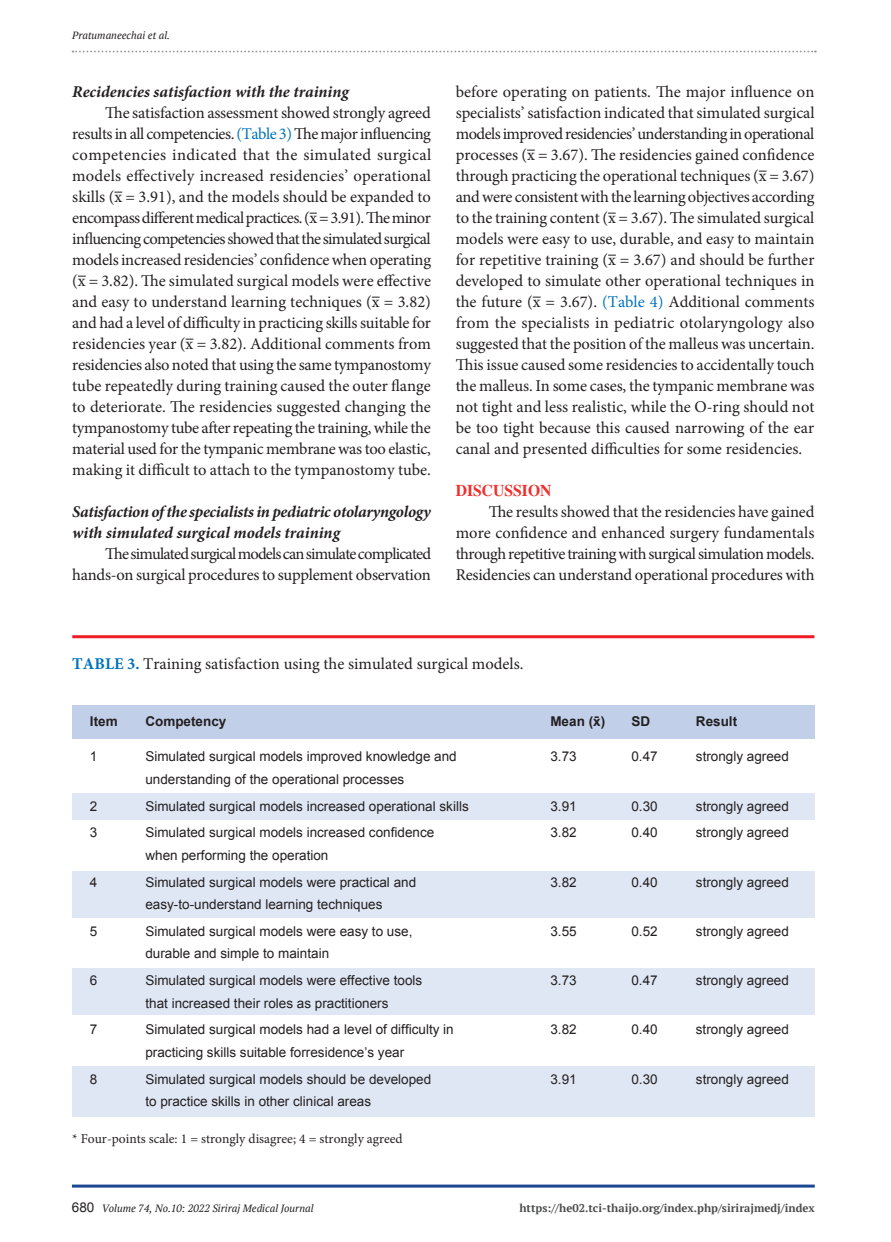
<style>
.page{position:relative;width:891px;height:1242px;background:#fff}
.page>*{position:absolute;margin:0;border:0;box-sizing:border-box;transform-origin:0 0}
.t1{font:16.5px/21px "Minion Pro";letter-spacing:-.015em;color:#231f20;text-align:justify}
.t2{font:italic 700 16.5px/21px "Minion Pro";color:#231f20}
.t3{font:700 16.5px "Times";color:#ee302d;scale:.95 1}
.t4{font:13.5px "Arial";color:#231f20}
.t5{font:13.5px "Minion Pro";color:#231f20}
.t6{font:700 13.5px "Arial";color:#231f20}
.t7{font:700 11.25px "PT Serif";color:#4b4c4d}
.t8{font:italic 10.5px "PT Serif";color:#231f20}
.s1{color:#0073bc}
.s2{font-weight:700;color:#0073bc}
.s3{font-family:"Arial";font-style:normal;font-size:13.5px}
</style>
<div class="page">
<svg style="left:72px;top:51px;width:744px;height:1px"></svg>
<hr style="left:72px;top:1185px;width:743px;height:3px;background:#1b4691">
<div style="left:72px;top:793px;width:742px;height:27px;background:#dfe7f4"></div>
<div style="left:72px;top:871px;width:742px;height:46px;background:#dfe7f4"></div>
<div style="left:72px;top:969px;width:742px;height:46px;background:#dfe7f4"></div>
<div style="left:72px;top:1067px;width:742px;height:50px;background:#dfe7f4"></div>
<div style="left:72px;top:705px;width:742px;height:33px;background:#c1cfe9"></div>
<hr style="left:72px;top:635px;width:742px;height:3px;background:#ee1d23">
<p class="t8" style="left:72px;top:29px;width:99px">Pratumaneechai et al.</p>
<p class="t2" style="left:72px;top:81px;width:278px">Recidencies satisfaction with the training</p>
<p class="t1" style="left:72px;top:102px;width:360px;text-indent:33px">The satisfaction assessment showed strongly agreed results in all competencies. <span class="s1">(Table 3)</span> The major influencing competencies indicated that the simulated surgical models effectively increased residencies’ operational skills (x = 3.91), and the models should be expanded to encompass different medical practices. (x = 3.91). The minor influencing competencies showed that the simulated surgical models increased residencies’ confidence when operating (x = 3.82). The simulated surgical models were effective and easy to understand learning techniques (x = 3.82) and had a level of difficulty in practicing skills suitable for residencies year (x = 3.82). Additional comments from residencies also noted that using the same tympanostomy tube repeatedly during training caused the outer flange to deteriorate. The residencies suggested changing the tympanostomy tube after repeating the training, while the material used for the tympanic membrane was too elastic, making it difficult to attach to the tympanostomy tube.</p>
<p class="t2" style="left:72px;top:501px;width:360px">Satisfaction of the specialists in pediatric otolaryngology with simulated surgical models training</p>
<p class="t1" style="left:72px;top:543px;width:360px;text-align:right">The simulated surgical models can simulate complicated hands-on surgical procedures to supplement observation</p>
<p class="t1" style="left:456px;top:81px;width:360px">before operating on patients. The major influence on specialists’ satisfaction indicated that simulated surgical models improved residencies’ understanding in operational processes (x = 3.67). The residencies gained confidence through practicing the operational techniques (x = 3.67) and were consistent with the learning objectives according to the training content (x = 3.67). The simulated surgical models were easy to use, durable, and easy to maintain for repetitive training (x = 3.67) and should be further developed to simulate other operational techniques in the future (x = 3.67). <span class="s1">(Table 4)</span> Additional comments from the specialists in pediatric otolaryngology also suggested that the position of the malleus was uncertain.<br>This issue caused some residencies to accidentally touch the malleus. In some cases, the tympanic membrane was not tight and less realistic, while the O-ring should not be too tight because this caused narrowing of the ear canal and presented difficulties for some residencies.</p>
<p class="t3" style="left:456px;top:475px;width:102px">DISCUSSION</p>
<p class="t1" style="left:456px;top:501px;width:360px;text-indent:33px">The results showed that the residencies have gained more confidence and enhanced surgery fundamentals through repetitive training with surgical simulation models.<br>Residencies can understand operational procedures with</p>
<p class="t1" style="left:72px;top:653px;width:453px"><span class="s2">TABLE 3.</span> Training satisfaction using the simulated surgical models.</p>
<p class="t6" style="left:90px;top:712px;width:29px">Item</p>
<p class="t6" style="left:145px;top:712px;width:83px">Competency</p>
<p class="t6" style="left:550px;top:712px;width:56px">Mean (x̄)</p>
<p class="t6" style="left:631px;top:712px;width:20px">SD</p>
<p class="t6" style="left:696px;top:712px;width:43px">Result</p>
<p class="t4" style="left:90px;top:748px;width:9px">1</p>
<p class="t4" style="left:145px;top:748px;width:313px">Simulated surgical models improved knowledge and</p>
<p class="t4" style="left:550px;top:748px;width:28px">3.73</p>
<p class="t4" style="left:631px;top:748px;width:28px">0.47</p>
<p class="t4" style="left:696px;top:748px;width:95px">strongly agreed</p>
<p class="t4" style="left:145px;top:770px;width:260px">understanding of the operational processes</p>
<p class="t4" style="left:90px;top:797px;width:9px">2</p>
<p class="t4" style="left:145px;top:797px;width:325px">Simulated surgical models increased operational skills</p>
<p class="t4" style="left:550px;top:797px;width:28px">3.91</p>
<p class="t4" style="left:631px;top:797px;width:28px">0.30</p>
<p class="t4" style="left:696px;top:797px;width:95px">strongly agreed</p>
<p class="t4" style="left:90px;top:824px;width:9px">3</p>
<p class="t4" style="left:145px;top:824px;width:290px">Simulated surgical models increased confidence</p>
<p class="t4" style="left:550px;top:824px;width:28px">3.82</p>
<p class="t4" style="left:631px;top:824px;width:28px">0.40</p>
<p class="t4" style="left:696px;top:824px;width:95px">strongly agreed</p>
<p class="t4" style="left:145px;top:846px;width:185px">when performing the operation</p>
<p class="t4" style="left:90px;top:873px;width:9px">4</p>
<p class="t4" style="left:145px;top:873px;width:272px">Simulated surgical models were practical and</p>
<p class="t4" style="left:550px;top:873px;width:28px">3.82</p>
<p class="t4" style="left:631px;top:873px;width:28px">0.40</p>
<p class="t4" style="left:696px;top:873px;width:95px">strongly agreed</p>
<p class="t4" style="left:145px;top:896px;width:239px">easy-to-understand learning techniques</p>
<p class="t4" style="left:90px;top:922px;width:9px">5</p>
<p class="t4" style="left:145px;top:922px;width:269px">Simulated surgical models were easy to use,</p>
<p class="t4" style="left:550px;top:922px;width:28px">3.55</p>
<p class="t4" style="left:631px;top:922px;width:28px">0.52</p>
<p class="t4" style="left:696px;top:922px;width:95px">strongly agreed</p>
<p class="t4" style="left:145px;top:945px;width:185px">durable and simple to maintain</p>
<p class="t4" style="left:90px;top:972px;width:9px">6</p>
<p class="t4" style="left:145px;top:972px;width:278px">Simulated surgical models were effective tools</p>
<p class="t4" style="left:550px;top:972px;width:28px">3.73</p>
<p class="t4" style="left:631px;top:972px;width:28px">0.47</p>
<p class="t4" style="left:696px;top:972px;width:95px">strongly agreed</p>
<p class="t4" style="left:145px;top:994px;width:245px">that increased their roles as practitioners</p>
<p class="t4" style="left:90px;top:1021px;width:9px">7</p>
<p class="t4" style="left:145px;top:1021px;width:310px">Simulated surgical models had a level of difficulty in</p>
<p class="t4" style="left:550px;top:1021px;width:28px">3.82</p>
<p class="t4" style="left:631px;top:1021px;width:28px">0.40</p>
<p class="t4" style="left:696px;top:1021px;width:95px">strongly agreed</p>
<p class="t4" style="left:145px;top:1043px;width:260px">practicing skills suitable forresidence’s year</p>
<p class="t4" style="left:90px;top:1070px;width:9px">8</p>
<p class="t4" style="left:145px;top:1070px;width:287px">Simulated surgical models should be developed</p>
<p class="t4" style="left:550px;top:1070px;width:28px">3.91</p>
<p class="t4" style="left:631px;top:1070px;width:28px">0.30</p>
<p class="t4" style="left:696px;top:1070px;width:95px">strongly agreed</p>
<p class="t4" style="left:145px;top:1093px;width:227px">to practice skills in other clinical areas</p>
<p class="t5" style="left:72px;top:1130px;width:332px">* Four-points scale: 1 = strongly disagree; 4 = strongly agreed</p>
<p class="t8" style="left:72px;top:1202px;width:243px"><span class="s3">680</span> Volume 74, No.10: 2022 Siriraj Medical Journal</p>
<p class="t7" style="left:519px;top:1201px;width:297px">https://he02.tci-thaijo.org/index.php/sirirajmedj/index</p>
</div>
